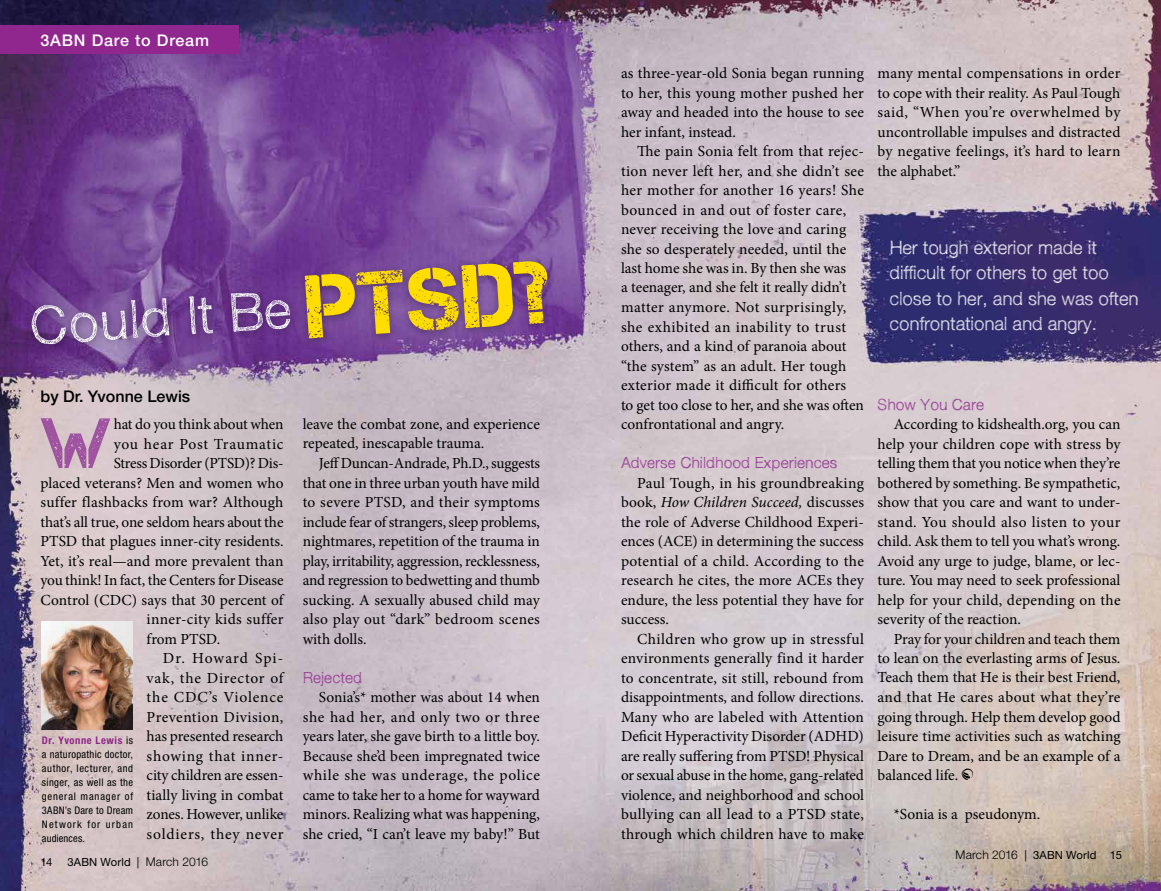
<style>
.page{position:relative;width:1161px;height:891px;background:#fff}
.page>*{position:absolute;margin:0;border:0;box-sizing:border-box;transform-origin:0 0}
.t1{font:89.25px "Captureit";color:#fd0}
.t2{font:70.95px "Captureit";color:#9f52a0}
.t3{font:300 52.5px "Sketchetik";color:#fff}
.t4{font:300 18.3px/25.5px "Sketchetik";color:#fff}
.t5{font:500 16.05px "Helvetica Neue LT Pro";color:#000}
.t6{font:500 16.05px "Helvetica Neue LT Pro";letter-spacing:.05em;color:#fff}
.t7{font:15.3px/19.5px "Minion Pro";letter-spacing:.005em;color:#000;text-align:justify}
.t8{font:300 15.3px "Sketchetik";letter-spacing:.01em;color:#90278f}
.t9{font:15.3px "Minion Pro";letter-spacing:.045em;color:#000}
.t10{font:15.3px "Minion Pro";letter-spacing:.05em;color:#000}
.t11{font:15.3px "Minion Pro";letter-spacing:-.015em;color:#000}
.t12{font:15.3px "Minion Pro";letter-spacing:.03em;color:#000}
.t13{font:15.3px "Minion Pro";letter-spacing:.055em;color:#000}
.t14{font:15.3px "Minion Pro";letter-spacing:.065em;color:#000}
.t15{font:11.25px "Helvetica Neue LT Pro";letter-spacing:.015em;color:#000}
.t16{font:condensed 10.5px/14px "Helvetica Neue LT Pro";letter-spacing:.075em;color:#000;text-align:justify}
.s1{font-weight:700;color:#8e2888}
.s2{font-weight:300;font-size:12px}
.s3{font-style:italic}
</style>
<div class="page">
<img style="left:0;top:0;width:1161px;height:891px">
<svg style="left:961px;top:769px;width:12px;height:11px"></svg>
<div style="left:0;top:26px;width:238px;height:28px;background:#90278f"></div>
<img style="left:42px;top:622px;width:90px;height:108px">
<div style="left:25px;top:286px;width:274px;height:67px;background:#000;opacity:.34"></div>
<div style="left:298px;top:254px;width:258px;height:93px;background:#000;opacity:.34"></div>
<p class="t6" style="left:40px;top:31px;width:170px">3ABN Dare to Dream</p>
<h3 class="t3" style="left:27px;top:294px;width:263px;rotate:-4deg">Could It Be</h3>
<h1 class="t1" style="left:303px;top:258px;width:246px;rotate:-4deg">PTSD?</h1>
<p class="t5" style="left:40px;top:387px;width:151px">by Dr. Yvonne Lewis</p>
<h2 class="t2" style="left:40px;top:404px;width:72px">W</h2>
<p class="t7" style="left:114px;top:414px;width:171px">hat do you think about when</p>
<p class="t9" style="left:114px;top:433px;width:171px">you hear Post Traumatic</p>
<p class="t11" style="left:114px;top:453px;width:171px">Stress Disorder (PTSD)? Dis-</p>
<p class="t7" style="left:40px;top:473px;width:245px">placed veterans? Men and women who</p>
<p class="t7" style="left:40px;top:492px;width:245px">suffer flashbacks from war? Although</p>
<p class="t7" style="left:40px;top:512px;width:245px">that’s all true, one seldom hears about the</p>
<p class="t7" style="left:40px;top:531px;width:245px">PTSD that plagues inner-city residents.</p>
<p class="t7" style="left:40px;top:551px;width:245px">Yet, it’s real—and more prevalent than</p>
<p class="t7" style="left:40px;top:570px;width:244px">you think! In fact, the Centers for Disease</p>
<p class="t7" style="left:40px;top:590px;width:244px">Control (CDC) says that 30 percent of</p>
<p class="t7" style="left:147px;top:609px;width:138px">inner-city kids suffer</p>
<p class="t7" style="left:147px;top:629px;width:75px">from PTSD.</p>
<p class="t14" style="left:163px;top:648px;width:122px">Dr. Howard Spi-</p>
<p class="t10" style="left:147px;top:667px;width:138px">vak, the Director of</p>
<p class="t13" style="left:147px;top:687px;width:138px">the CDC’s Violence</p>
<p class="t12" style="left:147px;top:706px;width:138px">Prevention Division,</p>
<p class="t7" style="left:147px;top:726px;width:138px">has presented research</p>
<p class="t9" style="left:147px;top:745px;width:138px">showing that inner-</p>
<p class="t7" style="left:147px;top:765px;width:138px">city children are essen-</p>
<p class="t7" style="left:147px;top:785px;width:138px">tially living in combat</p>
<p class="t7" style="left:147px;top:804px;width:138px">zones. However, unlike</p>
<p class="t10" style="left:147px;top:823px;width:138px">soldiers, they never</p>
<p class="t16" style="left:42px;top:733px;width:93px"><span class="s1">Dr. Yvonne Lewis</span> is a naturopathic doctor, author, lecturer, and singer, as well as the general manager of 3ABN’s Dare to Dream Network for urban audiences.</p>
<p class="t15" style="left:40px;top:855px;width:13px">14</p>
<p class="t15" style="left:68px;top:855px;width:142px">3ABN World | <span class="s2">March 2016</span></p>
<p class="t7" style="left:303px;top:414px;width:239px">leave the combat zone, and experience repeated, inescapable trauma.</p>
<p class="t7" style="left:303px;top:453px;width:239px;text-indent:16px">Jeff Duncan-Andrade, Ph.D., suggests that one in three urban youth have mild to severe PTSD, and their symptoms include fear of strangers, sleep problems, nightmares, repetition of the trauma in play, irritability, aggression, recklessness, and regression to bedwetting and thumb sucking. A sexually abused child may also play out “dark” bedroom scenes with dolls.</p>
<p class="t8" style="left:303px;top:668px;width:61px">Rejected</p>
<p class="t7" style="left:303px;top:687px;width:239px;text-indent:16px">Sonia’s* mother was about 14 when she had her, and only two or three years later, she gave birth to a little boy.<br>Because she’d been impregnated twice while she was underage, the police came to take her to a home for wayward minors. Realizing what was happening, she cried, “I can’t leave my baby!” But</p>
<p class="t7" style="left:621px;top:63px;width:245px">as three-year-old Sonia began running to her, this young mother pushed her away and headed into the house to see her infant, instead.</p>
<p class="t7" style="left:621px;top:141px;width:245px;text-align:left;text-indent:16px">The pain Sonia felt from that rejec&shy;tion never left her, and she didn’t see her mother for another 16 years! She bounced in and out of foster care, never receiving the love and caring she so desperately needed, until the last home she was in. By then she was<br>a teenager, and she felt it really didn’t matter anymore. Not surprisingly, she exhibited an inability to trust others, and a kind of paranoia about “the system” as an adult. Her tough exterior made it difficult for others<br>to get too close to her, and she was often confrontational and angry.</p>
<p class="t8" style="left:621px;top:453px;width:218px">Adverse Childhood Experiences</p>
<p class="t7" style="left:621px;top:473px;width:245px;text-indent:16px">Paul Tough, in his groundbreaking book, <span class="s3">How Children Succeed,</span> discusses the role of Adverse Childhood Experi&shy;ences (ACE) in determining the success potential of a child. According to the research he cites, the more ACEs they endure, the less potential they have for success.</p>
<p class="t7" style="left:621px;top:629px;width:245px;text-indent:16px">Children who grow up in stressful environments generally find it harder to concentrate, sit still, rebound from disappointments, and follow directions.<br>Many who are labeled with Attention Deficit Hyperactivity Disorder (ADHD) are really suffering from PTSD! Physical or sexual abuse in the home, gang-related violence, and neighborhood and school bullying can all lead to a PTSD state, through which children have to make</p>
<p class="t7" style="left:878px;top:63px;width:245px">many mental compensations in order to cope with their reality. As Paul Tough said, “When you’re overwhelmed by uncontrollable impulses and distracted by negative feelings, it’s hard to learn the alphabet.”</p>
<p class="t4" style="left:890px;top:234px;width:251px">Her tough exterior made it difficult for others to get too close to her, and she was often confrontational and angry.</p>
<p class="t8" style="left:878px;top:395px;width:108px">Show You Care</p>
<p class="t7" style="left:878px;top:414px;width:245px;text-indent:16px">According to kidshealth.org, you can help your children cope with stress by telling them that you notice when they’re bothered by something. Be sympathetic, show that you care and want to under&shy;stand. You should also listen to your child. Ask them to tell you what’s wrong.<br>Avoid any urge to judge, blame, or lec&shy;ture. You may need to seek professional help for your child, depending on the severity of the reaction.</p>
<p class="t7" style="left:878px;top:629px;width:245px;text-indent:16px">Pray for your children and teach them to lean on the everlasting arms of Jesus.<br>Teach them that He is their best Friend, and that He cares about what they’re going through. Help them develop good leisure time activities such as watching Dare to Dream, and be an example of a balanced life.</p>
<p class="t7" style="left:894px;top:804px;width:148px">*Sonia is a pseudonym.</p>
<p class="t15" style="left:955px;top:848px;width:168px"><span class="s2">March 2016</span> | 3ABN World 15</p>
</div>
